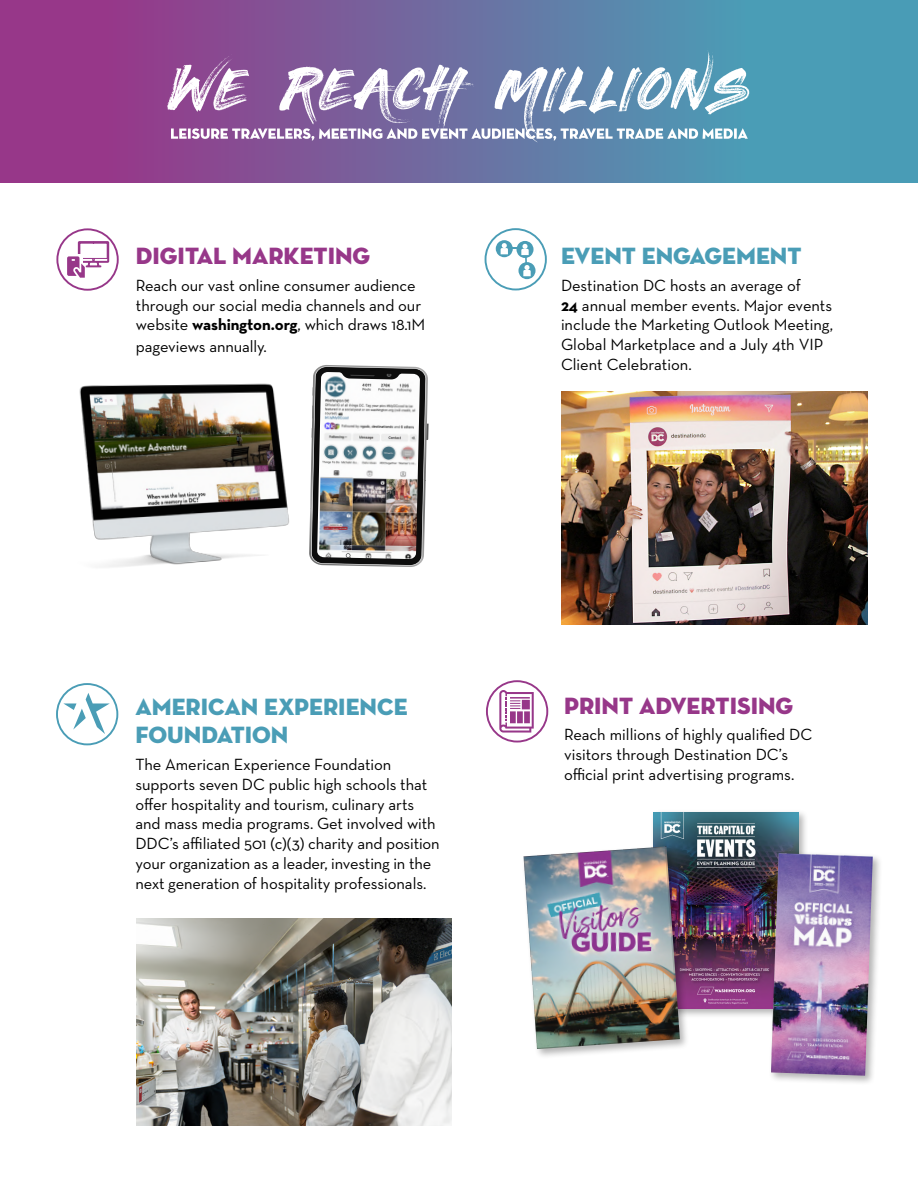
<style>
.page{position:relative;width:918px;height:1188px;background:#fff}
.page>*{position:absolute;margin:0;border:0;box-sizing:border-box;transform-origin:0 0}
.t1{font:24px/28.8px "Neutraface Display Titling";color:#4a9db6}
.t2{font:24px "Neutraface Display Titling";color:#973789}
.t3{font:16.5px/19.8px "Neutraface Text";letter-spacing:-.005em;color:#000}
.s1{font-weight:700}
</style>
<div class="page">
<svg style="left:0;top:0;width:918px;height:182px;background:#6e6ca0"></svg>
<img style="left:137px;top:918px;width:315px;height:208px">
<div style="left:650px;top:809px;width:159px;height:210px;background:#000;opacity:.3"></div>
<img style="left:653px;top:812px;width:145px;height:197px">
<div style="left:521px;top:844px;width:169px;height:215px;background:#000;opacity:.3"></div>
<img style="left:524px;top:846px;width:156px;height:203px">
<div style="left:768px;top:851px;width:115px;height:235px;background:#000;opacity:.3"></div>
<img style="left:771px;top:853px;width:102px;height:223px">
<div style="left:485px;top:228px;width:62px;height:62px;border:2px solid #4a9db6;border-radius:50%"></div>
<svg style="left:496px;top:240px;width:40px;height:39px"></svg>
<div style="left:486px;top:680px;width:62px;height:63px;border:2px solid #973789;border-radius:50%"></div>
<svg style="left:499px;top:690px;width:35px;height:43px"></svg>
<svg style="left:67px;top:241px;width:42px;height:37px"></svg>
<div style="left:56px;top:228px;width:63px;height:63px;border:2px solid #973789;border-radius:50%"></div>
<div style="left:56px;top:683px;width:62px;height:62px;border:2px solid #4a9db6;border-radius:50%"></div>
<svg style="left:63px;top:693px;width:47px;height:41px"></svg>
<svg style="left:167px;top:48px;width:582px;height:94px"></svg>
<img style="left:79px;top:383px;width:210px;height:184px">
<img style="left:309px;top:365px;width:120px;height:202px">
<img style="left:561px;top:391px;width:307px;height:234px">
<h1 class="t2" style="left:136px;top:241px;width:236px">DIGITAL MARKETING</h1>
<p class="t3" style="left:136px;top:275px;width:291px">Reach our vast online consumer audience through our social media channels and our website <span class="s1">washington.org</span>, which draws 18.1M</p>
<p class="t3" style="left:136px;top:336px;width:132px">pageviews annually.</p>
<h1 class="t1" style="left:561px;top:242px;width:242px">EVENT ENGAGEMENT</h1>
<p class="t3" style="left:561px;top:275px;width:274px">Destination DC hosts an average of<br><span class="s1">24</span> annual member events. Major events include the Marketing Outlook Meeting, Global Marketplace and a July 4th VIP Client Celebration.</p>
<h1 class="t1" style="left:135px;top:692px;width:274px">AMERICAN EXPERIENCE<br>FOUNDATION</h1>
<p class="t3" style="left:135px;top:754px;width:306px">The American Experience Foundation supports seven DC public high schools that offer hospitality and tourism, culinary arts and mass media programs. Get involved with DDC’s affiliated 501 (c)(3) charity and position your organization as a leader, investing in the next generation of hospitality professionals.</p>
<h1 class="t2" style="left:564px;top:690px;width:231px">PRINT ADVERTISING</h1>
<p class="t3" style="left:564px;top:724px;width:250px">Reach millions of highly qualified DC visitors through Destination DC’s official print advertising programs.</p>
</div>
